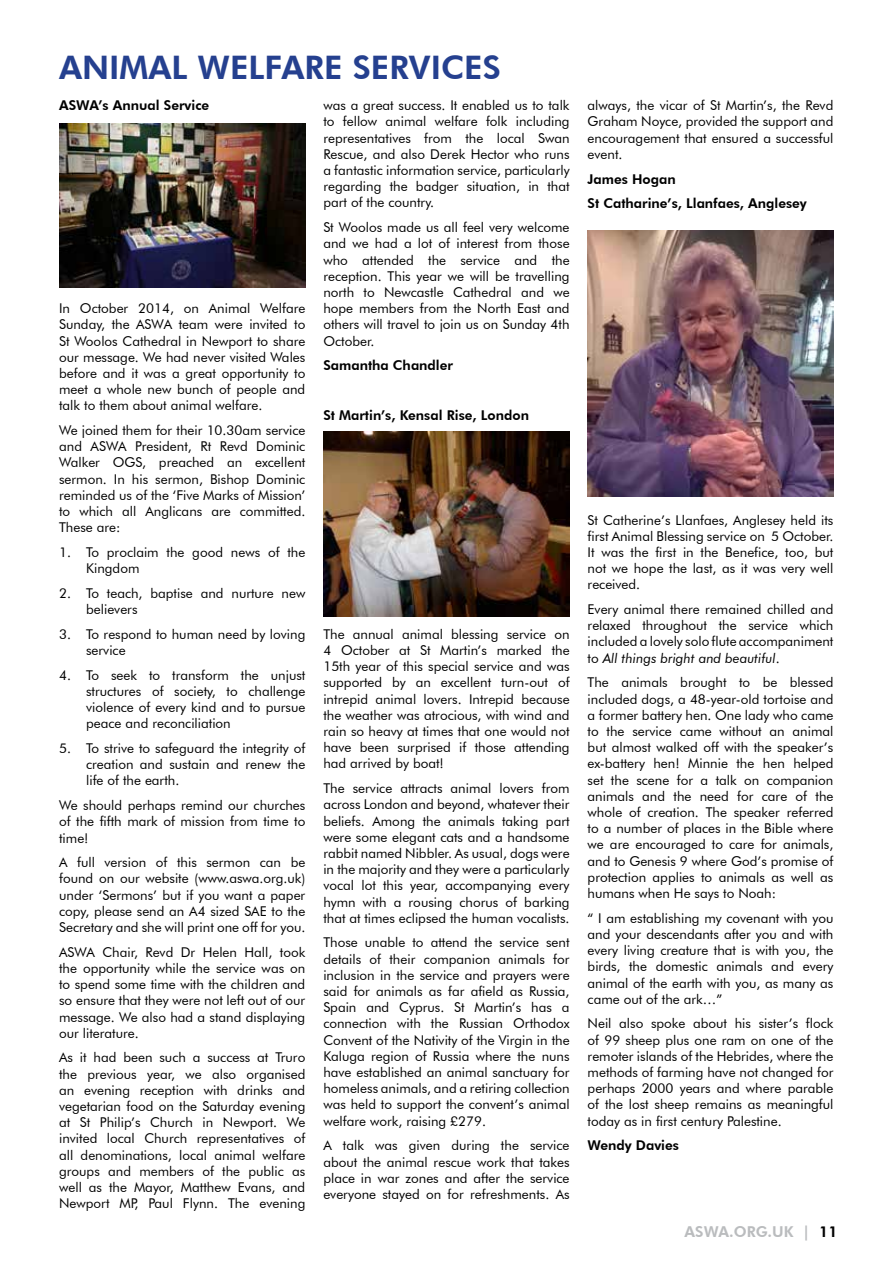
<style>
.page{position:relative;width:893px;height:1263px;background:#fff}
.page>*{position:absolute;margin:0;border:0;box-sizing:border-box;transform-origin:0 0}
.t1{font:800 32.4px "Futura BT";color:#25408f}
.t2{font:800 15px "Futura BT";color:#babcbe}
.t3{font:13.5px/16.2px "Futura BT";color:#000;text-align:justify}
.t4{font:800 13.5px/24.8px "Futura BT";color:#000}
.s1{font-style:italic}
.s2{color:#000}
</style>
<div class="page">
<img style="left:59px;top:123px;width:246px;height:164px">
<img style="left:323px;top:432px;width:247px;height:184px">
<img style="left:588px;top:230px;width:245px;height:266px">
<h1 class="t1" style="left:59px;top:48px;width:443px">ANIMAL WELFARE SERVICES</h1>
<p class="t3" style="left:323px;top:97px;width:248px">was a great success. It enabled us to talk to fellow animal welfare folk including representatives from the local Swan Rescue, and also Derek Hector who runs a fantastic information service, particularly regarding the badger situation, in that part of the country.</p>
<p class="t3" style="left:323px;top:219px;width:248px">St Woolos made us all feel very welcome and we had a lot of interest from those who attended the service and the reception. This year we will be travelling north to Newcastle Cathedral and we hope members from the North East and others will travel to join us on Sunday 4th October.</p>
<p class="t4" style="left:323px;top:353px;width:131px">Samantha Chandler</p>
<p class="t4" style="left:323px;top:402px;width:207px">St Martin’s, Kensal Rise, London</p>
<p class="t4" style="left:59px;top:93px;width:152px">ASWA’s Annual Service</p>
<p class="t3" style="left:59px;top:300px;width:248px">In October 2014, on Animal Welfare Sunday, the ASWA team were invited to St Woolos Cathedral in Newport to share our message. We had never visited Wales before and it was a great opportunity to meet a whole new bunch of people and talk to them about animal welfare.</p>
<p class="t3" style="left:59px;top:422px;width:248px">We joined them for their 10.30am service and ASWA President, Rt Revd Dominic Walker OGS, preached an excellent sermon. In his sermon, Bishop Dominic reminded us of the ‘Five Marks of Mission’ to which all Anglicans are committed.<br>These are:</p>
<p class="t3" style="left:86px;top:544px;width:221px;text-indent:-27px">1. To proclaim the good news of the<br>Kingdom</p>
<p class="t3" style="left:86px;top:585px;width:221px;text-indent:-27px">2. To teach, baptise and nurture new believers</p>
<p class="t3" style="left:86px;top:626px;width:221px;text-indent:-27px">3. To respond to human need by loving service</p>
<p class="t3" style="left:86px;top:667px;width:221px;text-indent:-27px">4. To seek to transform the unjust structures of society, to challenge violence of every kind and to pursue peace and reconciliation</p>
<p class="t3" style="left:86px;top:740px;width:221px;text-indent:-27px">5. To strive to safeguard the integrity of creation and sustain and renew the life of the earth.</p>
<p class="t3" style="left:59px;top:797px;width:248px">We should perhaps remind our churches of the fifth mark of mission from time to time!</p>
<p class="t3" style="left:59px;top:854px;width:248px">A full version of this sermon can be found on our website (www.aswa.org.uk) under ‘Sermons’ but if you want a paper copy, please send an A4 sized SAE to the Secretary and she will print one off for you.</p>
<p class="t3" style="left:59px;top:944px;width:248px">ASWA Chair, Revd Dr Helen Hall, took the opportunity while the service was on to spend some time with the children and so ensure that they were not left out of our message. We also had a stand displaying our literature.</p>
<p class="t3" style="left:59px;top:1049px;width:248px">As it had been such a success at Truro the previous year, we also organised an evening reception with drinks and vegetarian food on the Saturday evening at St Philip’s Church in Newport. We invited local Church representatives of all denominations, local animal welfare groups and members of the public as well as the Mayor, Matthew Evans, and Newport MP, Paul Flynn. The evening</p>
<p class="t3" style="left:323px;top:626px;width:248px">The annual animal blessing service on 4 October at St Martin’s marked the 15th year of this special service and was supported by an excellent turn-out of intrepid animal lovers. Intrepid because the weather was atrocious, with wind and rain so heavy at times that one would not have been surprised if those attending had arrived by boat!</p>
<p class="t3" style="left:323px;top:780px;width:248px">The service attracts animal lovers from across London and beyond, whatever their beliefs. Among the animals taking part were some elegant cats and a handsome rabbit named Nibbler. As usual, dogs were in the majority and they were a particularly vocal lot this year, accompanying every hymn with a rousing chorus of barking that at times eclipsed the human vocalists.</p>
<p class="t3" style="left:323px;top:934px;width:248px">Those unable to attend the service sent details of their companion animals for inclusion in the service and prayers were said for animals as far afield as Russia, Spain and Cyprus. St Martin’s has a connection with the Russian Orthodox Convent of the Nativity of the Virgin in the Kaluga region of Russia where the nuns have established an animal sanctuary for homeless animals, and a retiring collection was held to support the convent’s animal welfare work, raising £279.</p>
<p class="t3" style="left:323px;top:1137px;width:248px">A talk was given during the service about the animal rescue work that takes place in war zones and after the service everyone stayed on for refreshments. As</p>
<p class="t3" style="left:588px;top:97px;width:247px">always, the vicar of St Martin’s, the Revd Graham Noyce, provided the support and encouragement that ensured a successful event.</p>
<p class="t4" style="left:588px;top:166px;width:221px">James Hogan<br>St Catharine’s, Llanfaes, Anglesey</p>
<p class="t3" style="left:588px;top:511px;width:247px">St Catherine’s Llanfaes, Anglesey held its first Animal Blessing service on 5 October.<br>It was the first in the Benefice, too, but not we hope the last, as it was very well received.</p>
<p class="t3" style="left:588px;top:601px;width:247px">Every animal there remained chilled and relaxed throughout the service which included a lovely solo flute accompaniment to <span class="s1">All things bright and beautiful</span>.</p>
<p class="t3" style="left:588px;top:674px;width:247px">The animals brought to be blessed included dogs, a 48-year-old tortoise and a former battery hen. One lady who came to the service came without an animal but almost walked off with the speaker’s ex-battery hen! Minnie the hen helped set the scene for a talk on companion animals and the need for care of the whole of creation. The speaker referred to a number of places in the Bible where we are encouraged to care for animals, and to Genesis 9 where God’s promise of protection applies to animals as well as humans when He says to Noah:</p>
<p class="t3" style="left:588px;top:910px;width:247px">“ I am establishing my covenant with you and your descendants after you and with every living creature that is with you, the birds, the domestic animals and every animal of the earth with you, as many as came out of the ark…”</p>
<p class="t3" style="left:588px;top:1015px;width:247px">Neil also spoke about his sister’s flock of 99 sheep plus one ram on one of the remoter islands of the Hebrides, where the methods of farming have not changed for perhaps 2000 years and where parable of the lost sheep remains as meaningful today as in first century Palestine.</p>
<p class="t4" style="left:588px;top:1133px;width:93px">Wendy Davies</p>
<p class="t2" style="left:685px;top:1222px;width:155px">ASWA.ORG.UK | <span class="s2">11</span></p>
</div>
